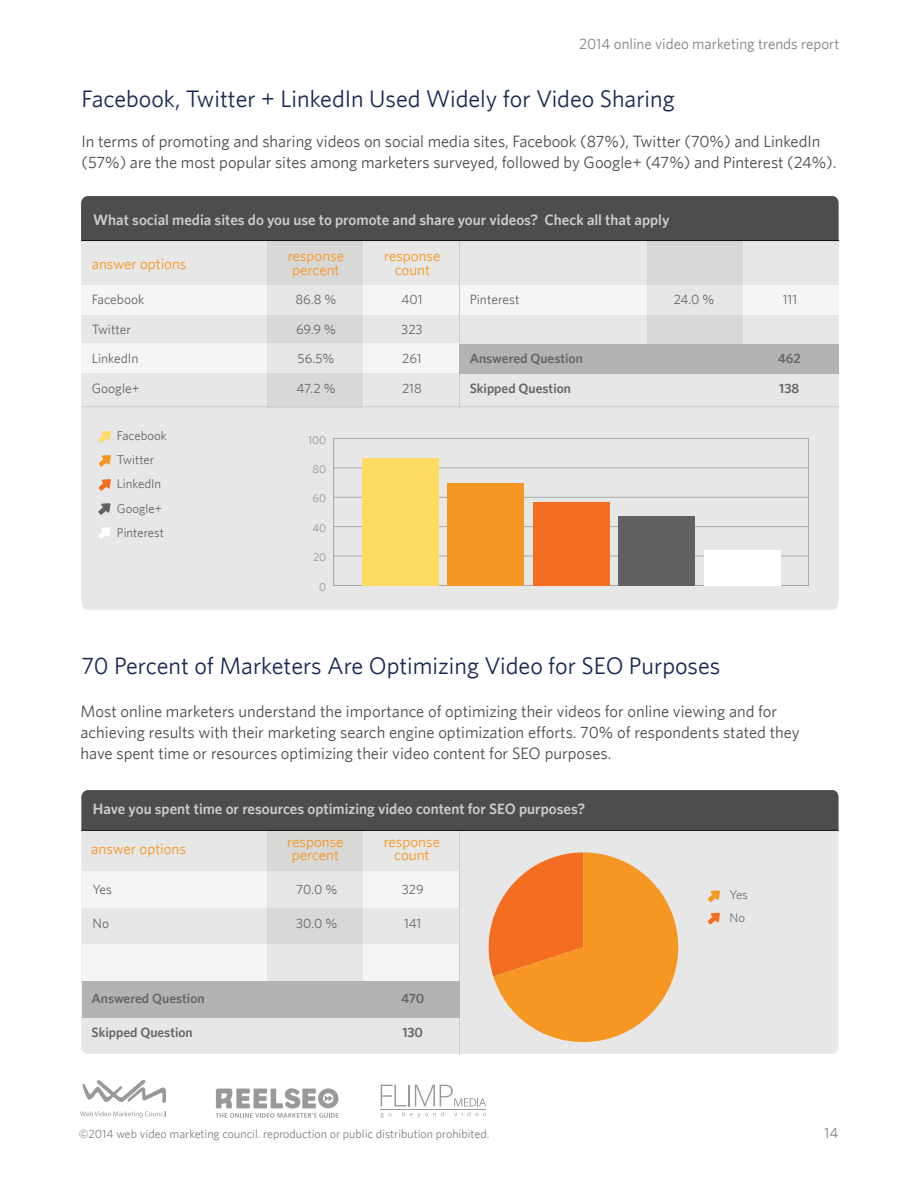
<style>
.page{position:relative;width:918px;height:1188px;background:#fff}
.page>*{position:absolute;margin:0;border:0;box-sizing:border-box;transform-origin:0 0}
.t1{font:24px "Whitney";color:#182952}
.t2{font:16.5px/21px "Whitney";color:#4b4c4d}
.t3{font:600 15px "Whitney";color:#cccccb}
.t4{font:15px/13.5px "Whitney";color:#f79723;text-align:center}
.t5{font:15px "Whitney";color:#808180}
.t6{font:13.5px/29.7px "Whitney";color:#676666;text-align:justify}
.t7{font:600 13.5px/29.7px "Whitney";color:#676666}
.t8{font:12.75px/24.3px "Whitney";color:#676666}
.t9{font:12.75px/22.8px "Whitney";color:#727477}
.t10{font:12px "Whitney";color:#808180}
.t11{font:11.55px "Whitney";letter-spacing:-.01em;color:#939598}
</style>
<div class="page">
<div style="left:81px;top:792px;width:758px;height:262px;background:#e6e7e6;border-radius:6px"></div>
<div style="left:82px;top:871px;width:377px;height:36px;background:#f4f5f6"></div>
<div style="left:82px;top:945px;width:377px;height:36px;background:#f4f5f6"></div>
<div style="left:267px;top:831px;width:96px;height:164px;background:linear-gradient(to right,#dedfde,#dedfde)"></div>
<hr style="left:459px;top:829px;width:1px;height:226px;background:#cccccb">
<div style="left:81px;top:790px;width:758px;height:40px;background:#4d4d4d"></div>
<hr style="left:81px;top:830px;width:758px;height:1px;background:#181717">
<svg style="left:708px;top:890px;width:12px;height:12px"></svg>
<svg style="left:708px;top:913px;width:12px;height:11px"></svg>
<svg style="left:488px;top:852px;width:190px;height:190px"></svg>
<div style="left:82px;top:981px;width:377px;height:37px;background:#b3b3b3"></div>
<div style="left:81px;top:241px;width:758px;height:369px;background:#e6e7e6"></div>
<div style="left:81px;top:196px;width:758px;height:44px;background:#4d4d4d"></div>
<div style="left:81px;top:285px;width:758px;height:30px;background:#f4f5f6"></div>
<div style="left:81px;top:343px;width:379px;height:30px;background:#f4f5f6"></div>
<div style="left:267px;top:241px;width:96px;height:166px;background:linear-gradient(to right,#dddddc,#dddddc)"></div>
<hr style="left:81px;top:240px;width:758px;height:1px;background:#181717">
<div style="left:647px;top:241px;width:96px;height:115px;background:linear-gradient(to right,#dcdcdb,#dcdcdb)"></div>
<hr style="left:459px;top:241px;width:1px;height:167px;background:#cccccb">
<svg style="left:99px;top:431px;width:12px;height:11px"></svg>
<svg style="left:99px;top:455px;width:12px;height:12px"></svg>
<svg style="left:99px;top:479px;width:12px;height:12px"></svg>
<svg style="left:98px;top:503px;width:13px;height:12px"></svg>
<svg style="left:98px;top:527px;width:13px;height:12px"></svg>
<hr style="left:81px;top:406px;width:758px;height:1px;background:#cccccb">
<hr style="left:808px;top:438px;width:1px;height:147px;background:#a8a9ad">
<hr style="left:333px;top:438px;width:1px;height:147px;background:#a8a9ad">
<hr style="left:334px;top:585px;width:475px;height:1px;background:#a8a9ad">
<hr style="left:334px;top:556px;width:475px;height:1px;background:#a8a9ad">
<hr style="left:334px;top:526px;width:475px;height:1px;background:#a8a9ad">
<hr style="left:334px;top:497px;width:475px;height:1px;background:#a8a9ad">
<hr style="left:334px;top:468px;width:475px;height:1px;background:#a8a9ad">
<hr style="left:334px;top:438px;width:475px;height:1px;background:#a8a9ad">
<div style="left:704px;top:550px;width:77px;height:35px;background:#fff"></div>
<div style="left:618px;top:516px;width:77px;height:69px;background:#616164"></div>
<div style="left:533px;top:502px;width:77px;height:83px;background:#f36e21"></div>
<div style="left:447px;top:483px;width:77px;height:102px;background:#f79723"></div>
<div style="left:362px;top:458px;width:77px;height:127px;background:#ffdb61"></div>
<div style="left:460px;top:344px;width:379px;height:29px;background:#b3b3b3"></div>
<svg style="left:82px;top:1079px;width:84px;height:24px"></svg>
<svg style="left:80px;top:1111px;width:86px;height:7px"></svg>
<svg style="left:216px;top:1088px;width:122px;height:30px"></svg>
<svg style="left:381px;top:1113px;width:10px;height:5px"></svg>
<svg style="left:402px;top:1112px;width:42px;height:6px"></svg>
<svg style="left:454px;top:1112px;width:16px;height:4px"></svg>
<svg style="left:476px;top:1113px;width:10px;height:3px"></svg>
<svg style="left:381px;top:1085px;width:105px;height:21px"></svg>
<p class="t5" style="left:579px;top:34px;width:262px">2014 online video marketing trends report</p>
<h1 class="t1" style="left:82px;top:84px;width:595px">Facebook, Twitter + LinkedIn Used Widely for Video Sharing</h1>
<p class="t2" style="left:82px;top:130px;width:756px">In terms of promoting and sharing videos on social media sites, Facebook (87%), Twitter (70%) and LinkedIn (57%) are the most popular sites among marketers surveyed, followed by Google+ (47%) and Pinterest (24%).</p>
<p class="t3" style="left:93px;top:211px;width:578px">What social media sites do you use to promote and share your videos? Check all that apply</p>
<p class="t4" style="left:92px;top:256px;width:96px">answer options</p>
<p class="t6" style="left:92px;top:284px;width:54px;text-align:left">Facebook<br>Twitter<br>LinkedIn</p>
<p class="t6" style="left:92px;top:373px;width:49px">Google+</p>
<p class="t4" style="left:288px;top:249px;width:58px">response percent</p>
<p class="t4" style="left:384px;top:249px;width:58px">response count</p>
<p class="t6" style="left:296px;top:284px;width:42px">86.8 % 69.9 % 56.5%</p>
<p class="t6" style="left:297px;top:373px;width:41px">47.2 %</p>
<p class="t6" style="left:470px;top:284px;width:51px">Pinterest</p>
<p class="t6" style="left:674px;top:284px;width:42px">24.0 %</p>
<p class="t6" style="left:783px;top:284px;width:16px">111</p>
<p class="t6" style="left:401px;top:284px;width:23px">401<br>323<br>261</p>
<p class="t6" style="left:402px;top:373px;width:21px">218</p>
<p class="t7" style="left:470px;top:343px;width:115px">Answered Question<br>Skipped Question</p>
<p class="t7" style="left:778px;top:343px;width:25px">462<br>138</p>
<p class="t8" style="left:117px;top:423px;width:51px">Facebook<br>Twitter<br>LinkedIn<br>Google+<br>Pinterest</p>
<p class="t11" style="left:308px;top:433px;width:19px">100</p>
<p class="t11" style="left:313px;top:462px;width:15px">80</p>
<p class="t11" style="left:313px;top:492px;width:15px">60</p>
<p class="t11" style="left:312px;top:521px;width:15px">40</p>
<p class="t11" style="left:313px;top:550px;width:15px">20</p>
<p class="t11" style="left:319px;top:580px;width:9px">0</p>
<h1 class="t1" style="left:82px;top:652px;width:640px">70 Percent of Marketers Are Optimizing Video for SEO Purposes</h1>
<p class="t2" style="left:81px;top:700px;width:721px">Most online marketers understand the importance of optimizing their videos for online viewing and for achieving results with their marketing search engine optimization efforts. 70% of respondents stated they have spent time or resources optimizing their video content for SEO purposes.</p>
<p class="t3" style="left:93px;top:799px;width:494px">Have you spent time or resources optimizing video content for SEO purposes?</p>
<p class="t4" style="left:91px;top:842px;width:96px">answer options</p>
<p class="t6" style="left:93px;top:874px;width:21px">Yes</p>
<p class="t6" style="left:93px;top:908px;width:18px">No</p>
<p class="t7" style="left:92px;top:983px;width:115px">Answered Question</p>
<p class="t7" style="left:92px;top:1017px;width:103px">Skipped Question</p>
<p class="t4" style="left:287px;top:835px;width:58px">response percent</p>
<p class="t4" style="left:384px;top:835px;width:58px">response count</p>
<p class="t6" style="left:296px;top:874px;width:42px">70.0 %</p>
<p class="t6" style="left:296px;top:908px;width:43px">30.0 %</p>
<p class="t6" style="left:402px;top:874px;width:23px">329</p>
<p class="t6" style="left:404px;top:908px;width:19px">141</p>
<p class="t7" style="left:401px;top:983px;width:25px">470</p>
<p class="t7" style="left:402px;top:1017px;width:22px">130</p>
<p class="t10" style="left:79px;top:1126px;width:412px">©2014 web video marketing council. reproduction or public distribution prohibited.</p>
<p class="t9" style="left:730px;top:883px;width:20px">Yes<br>No</p>
<p class="t5" style="left:824px;top:1124px;width:16px">14</p>
</div>
